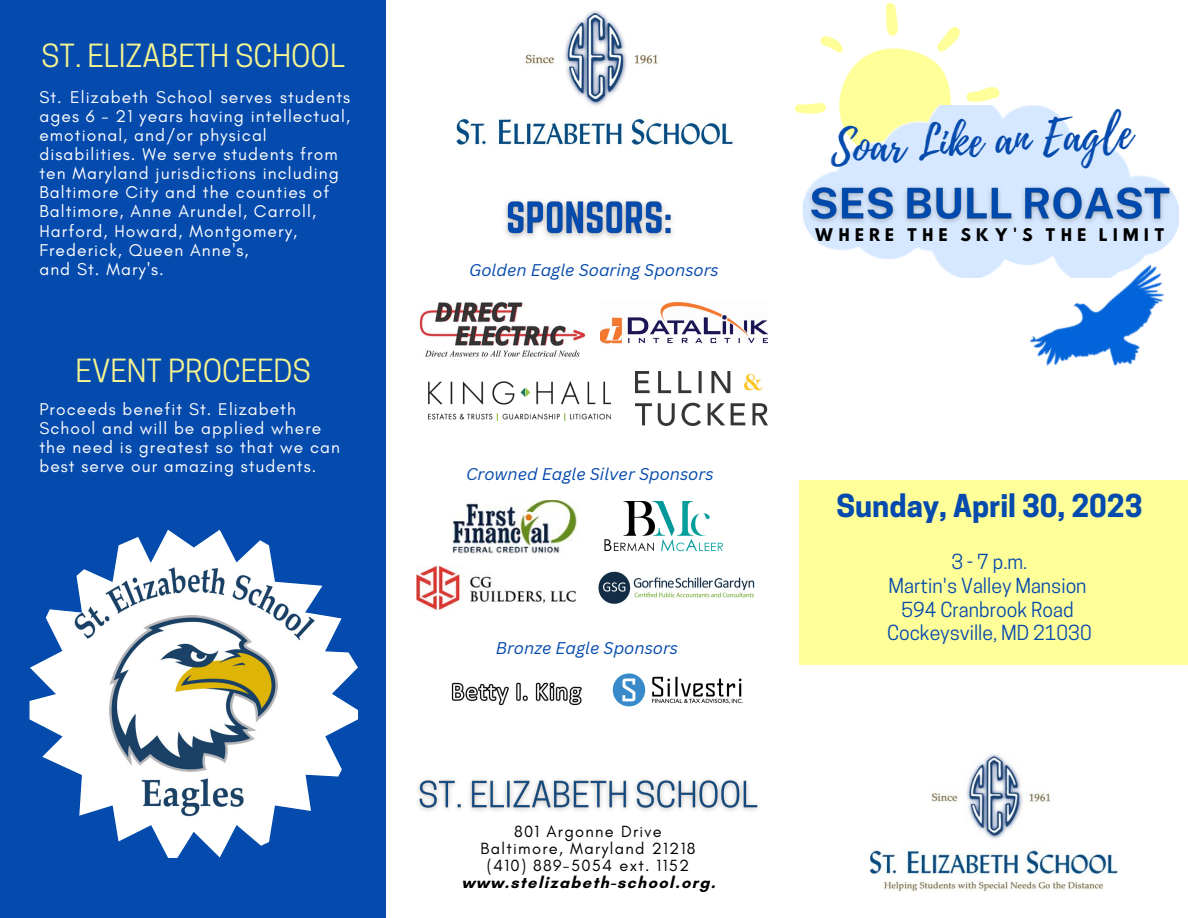
<style>
.page{position:relative;width:1188px;height:918px;background:#fff}
.page>*{position:absolute;margin:0;border:0;box-sizing:border-box;transform-origin:0 0}
.t1{font:44.85px "Playlist Script";color:#054aad}
.t2{font:30px "Cooper Hewitt";color:#f4f491}
.t3{font:700 29.55px "Cooper Hewitt";color:#054aad}
.t4{font:19.5px/23.7px "Cooper Hewitt";color:#054aad;text-align:center}
.t5{font:17.4px/19.2px "Glacial Indifference";letter-spacing:.06em;color:#fff}
.t6{font:italic 16.5px "Canva Sans";color:#054aad}
.t7{font:16.5px/16.8px "Glacial Indifference";letter-spacing:.08em;color:#000;text-align:center}
.t8{font:700 16.5px "Glacial Indifference";letter-spacing:.08em;color:#000}
.t9{font:15.45px "Hussar Bd";letter-spacing:.31em;color:#000}
</style>
<div class="page">
<img style="left:456px;top:10px;width:277px;height:136px">
<div style="left:0;top:0;width:386px;height:918px;background:#054aad"></div>
<img style="left:871px;top:753px;width:247px;height:138px">
<svg style="left:795px;top:3px;width:205px;height:110px"></svg>
<img style="left:802px;top:106px;width:327px;height:172px">
<img style="left:802px;top:171px;width:377px;height:69px">
<img style="left:1023px;top:231px;width:155px;height:135px">
<svg style="left:29px;top:529px;width:330px;height:329px;fill:#fdfdfd"></svg>
<div style="left:799px;top:480px;width:389px;height:185px;background:#ff9"></div>
<img style="left:419px;top:302px;width:167px;height:55px">
<img style="left:601px;top:302px;width:167px;height:42px">
<img style="left:604px;top:502px;width:119px;height:50px">
<img style="left:417px;top:566px;width:158px;height:43px">
<img style="left:598px;top:571px;width:157px;height:33px">
<img style="left:451px;top:501px;width:127px;height:53px">
<img style="left:418px;top:779px;width:340px;height:32px">
<img style="left:505px;top:200px;width:168px;height:38px">
<img style="left:636px;top:372px;width:131px;height:54px">
<img style="left:451px;top:682px;width:131px;height:24px">
<img style="left:612px;top:673px;width:131px;height:34px">
<img style="left:428px;top:381px;width:183px;height:40px">
<h2 class="t2" style="left:42px;top:44px;width:305px">ST. ELIZABETH SCHOOL</h2>
<p class="t5" style="left:39px;top:87px;width:312px">St. Elizabeth School serves students ages 6 - 21 years having intellectual, emotional, and/or physical disabilities. We serve students from ten Maryland jurisdictions including<br>Baltimore City and the counties of<br>Baltimore, Anne Arundel, Carroll,<br>Harford, Howard, Montgomery,<br>Frederick, Queen Anne's,<br>and St. Mary's.</p>
<h2 class="t2" style="left:76px;top:359px;width:237px">EVENT PROCEEDS</h2>
<p class="t5" style="left:39px;top:399px;width:302px">Proceeds benefit St. Elizabeth<br>School and will be applied where the need is greatest so that we can best serve our amazing students.</p>
<p class="t6" style="left:469px;top:258px;width:251px">Golden Eagle Soaring Sponsors</p>
<p class="t6" style="left:466px;top:463px;width:249px">Crowned Eagle Silver Sponsors</p>
<p class="t6" style="left:496px;top:636px;width:184px">Bronze Eagle Sponsors</p>
<p class="t7" style="left:481px;top:823px;width:216px">801 Argonne Drive<br>Baltimore, Maryland 21218 (410) 889-5054 ext. 1152</p>
<p class="t8" style="left:462px;top:872px;width:255px">www.stelizabeth-school.org.</p>
<h1 class="t1" style="left:829px;top:116px;width:304px;rotate:-3deg">Soar Like an Eagle</h1>
<p class="t9" style="left:815px;top:227px;width:352px">WHERE THE SKY'S THE LIMIT</p>
<h3 class="t3" style="left:836px;top:495px;width:307px">Sunday, April 30, 2023</h3>
<p class="t4" style="left:887px;top:553px;width:206px">3-7p.m.<br>Martin's Valley Mansion<br>594 Cranbrook Road<br>Cockeysville, MD 21030</p>
</div>
